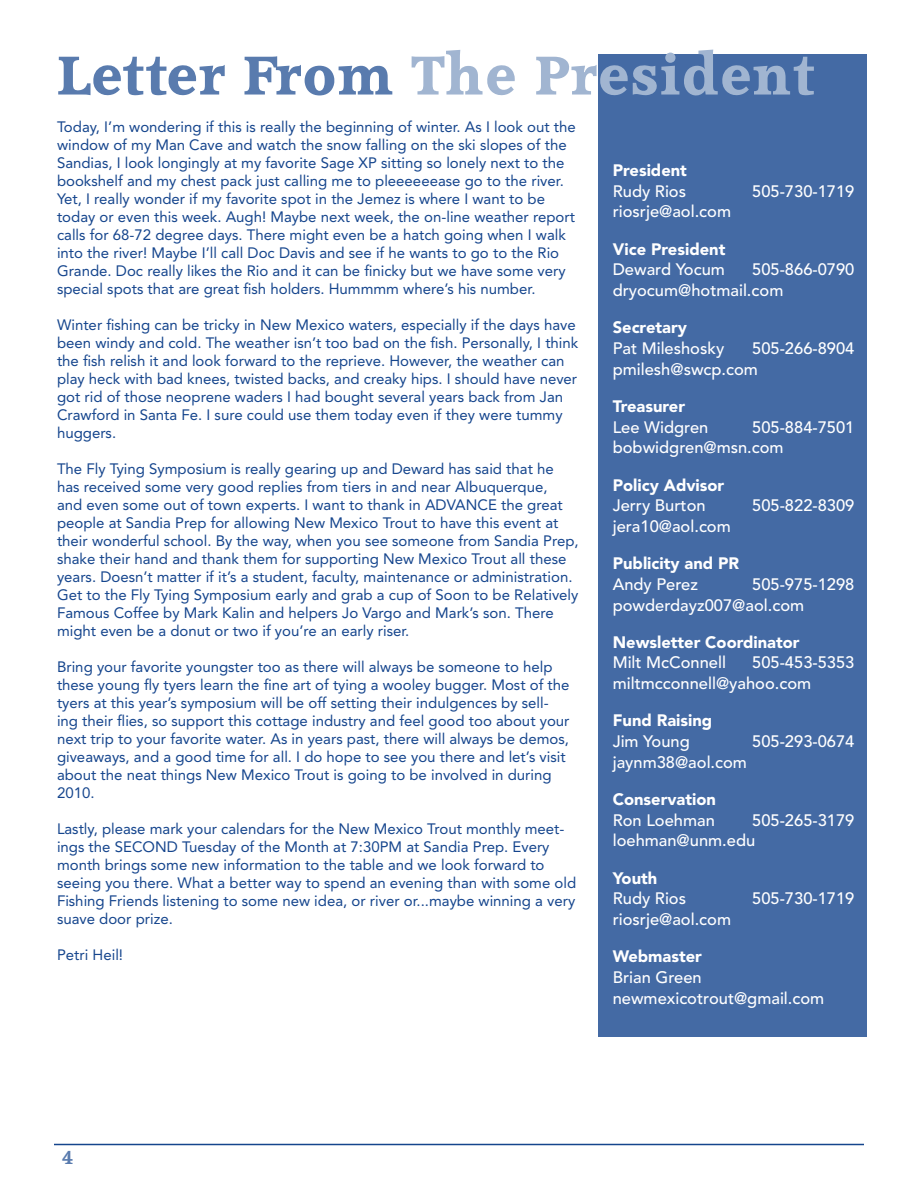
<style>
.page{position:relative;width:918px;height:1188px;background:#fff}
.page>*{position:absolute;margin:0;border:0;box-sizing:border-box;transform-origin:0 0}
.t1{font:52.5px "Acclamation";letter-spacing:.04em;color:#a1b5d1}
.t2{font:18px "Acclamation";color:#597bae}
.t3{font:500 16.5px/20.7px "Avenir";color:#fff}
.t4{font:900 16.5px "Avenir";color:#fff}
.t5{font:15px/18px "Avenir";color:#15458d}
.s1{color:#597bae}
</style>
<div class="page">
<hr style="left:54px;top:1144px;width:810px;height:1px;background:#15458d">
<div style="left:598px;top:54px;width:269px;height:982px;background:#446aa4"></div>
<h1 class="t1" style="left:58px;top:46px;width:757px"><span class="s1">Letter From</span> The President</h1>
<p class="t5" style="left:57px;top:118px;width:520px">Today, I’m wondering if this is really the beginning of winter. As I look out the window of my Man Cave and watch the snow falling on the ski slopes of the Sandias, I look longingly at my favorite Sage XP sitting so lonely next to the bookshelf and my chest pack just calling me to pleeeeeease go to the river.<br>Yet, I really wonder if my favorite spot in the Jemez is where I want to be today or even this week. Augh! Maybe next week, the on-line weather report calls for 68-72 degree days. There might even be a hatch going when I walk into the river! Maybe I’ll call Doc Davis and see if he wants to go to the Rio Grande. Doc really likes the Rio and it can be finicky but we have some very special spots that are great fish holders. Hummmm where’s his number.</p>
<p class="t5" style="left:57px;top:316px;width:523px">Winter fishing can be tricky in New Mexico waters, especially if the days have been windy and cold. The weather isn’t too bad on the fish. Personally, I think the fish relish it and look forward to the reprieve. However, the weather can play heck with bad knees, twisted backs, and creaky hips. I should have never got rid of those neoprene waders I had bought several years back from Jan Crawford in Santa Fe. I sure could use them today even if they were tummy huggers.</p>
<p class="t5" style="left:57px;top:460px;width:523px">The Fly Tying Symposium is really gearing up and Deward has said that he has received some very good replies from tiers in and near Albuquerque,<br>and even some out of town experts. I want to thank in ADVANCE the great people at Sandia Prep for allowing New Mexico Trout to have this event at their wonderful school. By the way, when you see someone from Sandia Prep, shake their hand and thank them for supporting New Mexico Trout all these years. Doesn’t matter if it’s a student, faculty, maintenance or administration.<br>Get to the Fly Tying Symposium early and grab a cup of Soon to be Relatively Famous Coffee by Mark Kalin and helpers Jo Vargo and Mark’s son. There might even be a donut or two if you’re an early riser.</p>
<p class="t5" style="left:57px;top:658px;width:514px">Bring your favorite youngster too as there will always be someone to help these young fly tyers learn the fine art of tying a wooley bugger. Most of the tyers at this year’s symposium will be off setting their indulgences by sell&shy;ing their flies, so support this cottage industry and feel good too about your next trip to your favorite water. As in years past, there will always be demos, giveaways, and a good time for all. I do hope to see you there and let’s visit about the neat things New Mexico Trout is going to be involved in during 2010.</p>
<p class="t5" style="left:57px;top:820px;width:521px">Lastly, please mark your calendars for the New Mexico Trout monthly meet&shy;ings the SECOND Tuesday of the Month at 7:30PM at Sandia Prep. Every month brings some new information to the table and we look forward to seeing you there. What a better way to spend an evening than with some old Fishing Friends listening to some new idea, or river or...maybe winning a very suave door prize.</p>
<p class="t5" style="left:57px;top:946px;width:68px">Petri Heil!</p>
<p class="t4" style="left:613px;top:160px;width:76px">President</p>
<p class="t3" style="left:613px;top:181px;width:75px">Rudy Rios</p>
<p class="t3" style="left:752px;top:181px;width:104px">505-730-1719</p>
<p class="t3" style="left:613px;top:202px;width:120px">riosrje@aol.com</p>
<p class="t4" style="left:613px;top:239px;width:114px">Vice President</p>
<p class="t3" style="left:613px;top:260px;width:114px">Deward Yocum</p>
<p class="t3" style="left:613px;top:260px;width:243px;text-indent:140px">505-866-0790 dryocum@hotmail.com</p>
<p class="t4" style="left:613px;top:318px;width:76px">Secretary</p>
<p class="t3" style="left:613px;top:338px;width:113px">Pat Mileshosky</p>
<p class="t3" style="left:613px;top:338px;width:243px;text-indent:140px">505-266-8904 pmilesh@swcp.com</p>
<p class="t4" style="left:613px;top:396px;width:74px">Treasurer</p>
<p class="t3" style="left:613px;top:417px;width:97px">Lee Widgren</p>
<p class="t3" style="left:613px;top:417px;width:243px;text-indent:140px">505-884-7501 bobwidgren@msn.com</p>
<p class="t4" style="left:613px;top:475px;width:113px">Policy Advisor</p>
<p class="t3" style="left:613px;top:496px;width:94px">Jerry Burton</p>
<p class="t3" style="left:752px;top:496px;width:104px">505-822-8309</p>
<p class="t3" style="left:613px;top:516px;width:120px">jera10@aol.com</p>
<p class="t4" style="left:613px;top:553px;width:128px">Publicity and PR</p>
<p class="t3" style="left:613px;top:574px;width:87px">Andy Perez</p>
<p class="t3" style="left:613px;top:574px;width:243px;text-indent:140px">505-975-1298 powderdayz007@aol.com</p>
<p class="t4" style="left:613px;top:632px;width:188px">Newsletter Coordinator</p>
<p class="t3" style="left:613px;top:653px;width:115px">Milt McConnell</p>
<p class="t3" style="left:613px;top:653px;width:243px;text-indent:140px">505-453-5353 miltmcconnell@yahoo.com</p>
<p class="t4" style="left:613px;top:711px;width:101px">Fund Raising</p>
<p class="t3" style="left:613px;top:731px;width:79px">Jim Young</p>
<p class="t3" style="left:752px;top:731px;width:104px">505-293-0674</p>
<p class="t3" style="left:613px;top:752px;width:136px">jaynm38@aol.com</p>
<p class="t4" style="left:613px;top:789px;width:105px">Conservation</p>
<p class="t3" style="left:613px;top:810px;width:104px">Ron Loehman</p>
<p class="t3" style="left:613px;top:810px;width:243px;text-indent:140px">505-265-3179 loehman@unm.edu</p>
<p class="t4" style="left:613px;top:868px;width:46px">Youth</p>
<p class="t3" style="left:613px;top:889px;width:75px">Rudy Rios</p>
<p class="t3" style="left:752px;top:889px;width:104px">505-730-1719</p>
<p class="t3" style="left:613px;top:909px;width:120px">riosrje@aol.com</p>
<p class="t4" style="left:613px;top:947px;width:91px">Webmaster</p>
<p class="t3" style="left:613px;top:967px;width:213px">Brian Green newmexicotrout@gmail.com</p>
<p class="t2" style="left:62px;top:1148px;width:13px">4</p>
</div>
